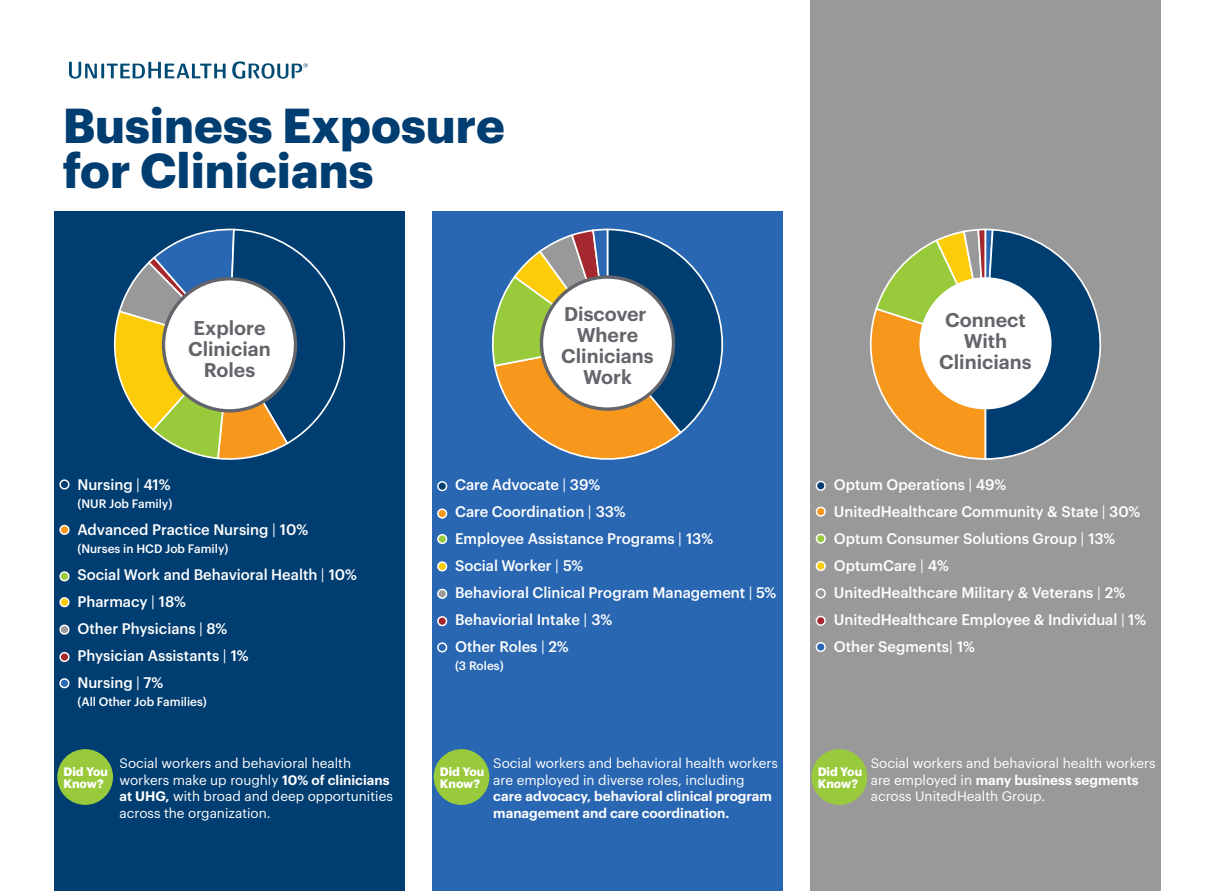
<style>
.page{position:relative;width:1215px;height:891px;background:#fff}
.page>*{position:absolute;margin:0;border:0;box-sizing:border-box;transform-origin:0 0}
.t1{font:700 48px/45px "Graphik";color:#003d71}
.t2{font:600 19.5px/21px "Graphik";color:#63656a;text-align:center}
.t3{font:500 15px/27px "Graphik";color:#fff}
.t4{font:13.5px/16.5px "Graphik";color:#fff}
.t5{font:600 13.5px/16.5px "Graphik";color:#fff}
.t6{font:500 12px "Graphik";color:#fff}
.t7{font:700 12px/12px "Graphik";color:#fff}
.t8{font:12px "Zapf Dingbats ITC";color:#f7981d}
.t9{font:12px "Zapf Dingbats ITC";color:#99ca3b}
.t10{font:12px "Zapf Dingbats ITC";color:#fdcc09}
.t11{font:12px "Zapf Dingbats ITC";color:#a4282e}
.t12{font:12px "Zapf Dingbats ITC";color:#999}
.t13{font:12px "Zapf Dingbats ITC";color:#2a67b2}
.t14{font:12px "Zapf Dingbats ITC";color:#003d71}
.s1{font-weight:400}
.s2{font-weight:600}
</style>
<div class="page">
<div style="left:432px;top:212px;width:351px;height:679px;background:#2a67b2"></div>
<div style="left:810px;top:1px;width:351px;height:890px;background:#999"></div>
<div style="left:54px;top:212px;width:351px;height:679px;background:#003d71"></div>
<hr style="left:101px;top:64px;width:3px;height:14px;background:#004a73">
<svg style="left:69px;top:62px;width:28px;height:17px"></svg>
<svg style="left:107px;top:62px;width:119px;height:16px"></svg>
<svg style="left:232px;top:61px;width:76px;height:18px"></svg>
<svg style="left:113px;top:228px;width:233px;height:232px"></svg>
<div style="left:163px;top:279px;width:133px;height:132px;background:#fff;border-radius:50%"></div>
<div style="left:162px;top:277px;width:135px;height:136px;border:3px solid #63656a;border-radius:50%"></div>
<svg style="left:491px;top:228px;width:233px;height:232px"></svg>
<div style="left:541px;top:277px;width:133px;height:132px;background:#fff;border-radius:50%"></div>
<div style="left:540px;top:275px;width:135px;height:136px;border:3px solid #63656a;border-radius:50%"></div>
<svg style="left:870px;top:228px;width:232px;height:232px"></svg>
<div style="left:919px;top:277px;width:133px;height:132px;background:#fff;border-radius:50%"></div>
<div style="left:57px;top:749px;width:56px;height:56px;background:#99ca3b;border-radius:50%"></div>
<div style="left:434px;top:749px;width:55px;height:56px;background:#99ca3b;border-radius:50%"></div>
<div style="left:812px;top:749px;width:55px;height:56px;background:#99ca3b;border-radius:50%"></div>
<svg style="left:59px;top:479px;width:11px;height:11px"></svg>
<svg style="left:59px;top:524px;width:11px;height:11px"></svg>
<svg style="left:59px;top:571px;width:11px;height:11px"></svg>
<svg style="left:59px;top:597px;width:11px;height:11px"></svg>
<svg style="left:59px;top:624px;width:11px;height:11px"></svg>
<svg style="left:59px;top:652px;width:11px;height:10px"></svg>
<svg style="left:59px;top:678px;width:11px;height:11px"></svg>
<svg style="left:437px;top:481px;width:11px;height:11px"></svg>
<svg style="left:437px;top:508px;width:11px;height:11px"></svg>
<svg style="left:437px;top:534px;width:11px;height:11px"></svg>
<svg style="left:437px;top:561px;width:11px;height:11px"></svg>
<svg style="left:437px;top:588px;width:11px;height:11px"></svg>
<svg style="left:437px;top:616px;width:11px;height:11px"></svg>
<svg style="left:437px;top:642px;width:11px;height:11px"></svg>
<svg style="left:815px;top:480px;width:11px;height:11px"></svg>
<svg style="left:815px;top:506px;width:11px;height:11px"></svg>
<svg style="left:815px;top:533px;width:11px;height:11px"></svg>
<svg style="left:815px;top:561px;width:11px;height:10px"></svg>
<svg style="left:815px;top:588px;width:11px;height:11px"></svg>
<svg style="left:815px;top:615px;width:11px;height:11px"></svg>
<svg style="left:815px;top:642px;width:11px;height:10px"></svg>
<h1 class="t1" style="left:63px;top:99px;width:444px">Business Exposure for Clinicians</h1>
<h2 class="t2" style="left:188px;top:316px;width:84px">Explore<br>Clinician<br>Roles</h2>
<h2 class="t2" style="left:561px;top:302px;width:94px">Discover<br>Where<br>Clinicians<br>Work</h2>
<h2 class="t2" style="left:939px;top:307px;width:94px">Connect<br>With<br>Clinicians</h2>
<p class="t8" style="left:60px;top:524px;width:11px">●</p>
<p class="t9" style="left:60px;top:571px;width:11px">●</p>
<p class="t10" style="left:60px;top:597px;width:11px">●</p>
<p class="t12" style="left:60px;top:624px;width:11px">●</p>
<p class="t11" style="left:60px;top:651px;width:11px">●</p>
<p class="t13" style="left:60px;top:678px;width:11px">●</p>
<p class="t3" style="left:77px;top:470px;width:95px">Nursing <span class="s1">|</span> 41%</p>
<p class="t6" style="left:77px;top:495px;width:96px">(NUR Job Family)</p>
<p class="t3" style="left:77px;top:515px;width:232px">Advanced Practice Nursing <span class="s1">|</span> 10%</p>
<p class="t6" style="left:77px;top:540px;width:153px">(Nurses in HCD Job Family)</p>
<p class="t3" style="left:77px;top:560px;width:281px">Social Work and Behavioral Health <span class="s1">|</span> 10%<br>Pharmacy <span class="s1">|</span> 18%<br>Other Physicians <span class="s1">|</span> 8%<br>Physician Assistants <span class="s1">|</span> 1%<br>Nursing <span class="s1">|</span> 7%</p>
<p class="t6" style="left:77px;top:693px;width:131px">(All Other Job Families)</p>
<p class="t14" style="left:437px;top:481px;width:11px">●</p>
<p class="t8" style="left:437px;top:508px;width:11px">●</p>
<p class="t9" style="left:437px;top:533px;width:11px">●</p>
<p class="t10" style="left:437px;top:561px;width:11px">●</p>
<p class="t12" style="left:437px;top:588px;width:11px">●</p>
<p class="t11" style="left:437px;top:616px;width:11px">●</p>
<p class="t3" style="left:455px;top:470px;width:323px">Care Advocate <span class="s1">|</span> 39%<br>Care Coordination <span class="s1">|</span> 33%<br>Employee Assistance Programs <span class="s1">|</span> 13%<br>Social Worker <span class="s1">|</span> 5%<br>Behavioral Clinical Program Management <span class="s1">|</span> 5%<br>Behaviorial Intake <span class="s1">|</span> 3%<br>Other Roles <span class="s1">|</span> 2%</p>
<p class="t6" style="left:455px;top:657px;width:50px">(3 Roles)</p>
<p class="t14" style="left:816px;top:480px;width:11px">●</p>
<p class="t8" style="left:816px;top:506px;width:11px">●</p>
<p class="t9" style="left:816px;top:533px;width:11px">●</p>
<p class="t10" style="left:816px;top:560px;width:11px">●</p>
<p class="t11" style="left:816px;top:615px;width:11px">●</p>
<p class="t13" style="left:816px;top:641px;width:11px">●</p>
<p class="t3" style="left:834px;top:470px;width:314px">Optum Operations <span class="s1">|</span> 49%<br>UnitedHealthcare Community &amp; State <span class="s1">|</span> 30%<br>Optum Consumer Solutions Group <span class="s1">|</span> 13%<br>OptumCare <span class="s1">|</span> 4%<br>UnitedHealthcare Military &amp; Veterans <span class="s1">|</span> 2%<br>UnitedHealthcare Employee &amp; Individual <span class="s1">|</span> 1%<br>Other Segments<span class="s1">|</span> 1%</p>
<p class="t4" style="left:120px;top:754px;width:275px">Social workers and behavioral health workers make up roughly <span class="s2">10% of clinicians at UHG,</span> with broad and deep opportunities across the organization.</p>
<p class="t4" style="left:493px;top:754px;width:286px">Social workers and behavioral health workers are employed in diverse roles, including</p>
<p class="t7" style="left:64px;top:764px;width:46px">Did You<br>Know?</p>
<p class="t7" style="left:440px;top:764px;width:46px">Did You<br>Know?</p>
<p class="t7" style="left:818px;top:764px;width:46px">Did You<br>Know?</p>
<p class="t5" style="left:493px;top:787px;width:280px">care advocacy, behavioral clinical program management and care coordination.</p>
<p class="t4" style="left:871px;top:754px;width:286px">Social workers and behavioral health workers are employed in <span class="s2">many business segments </span>across UnitedHealth Group.</p>
</div>
